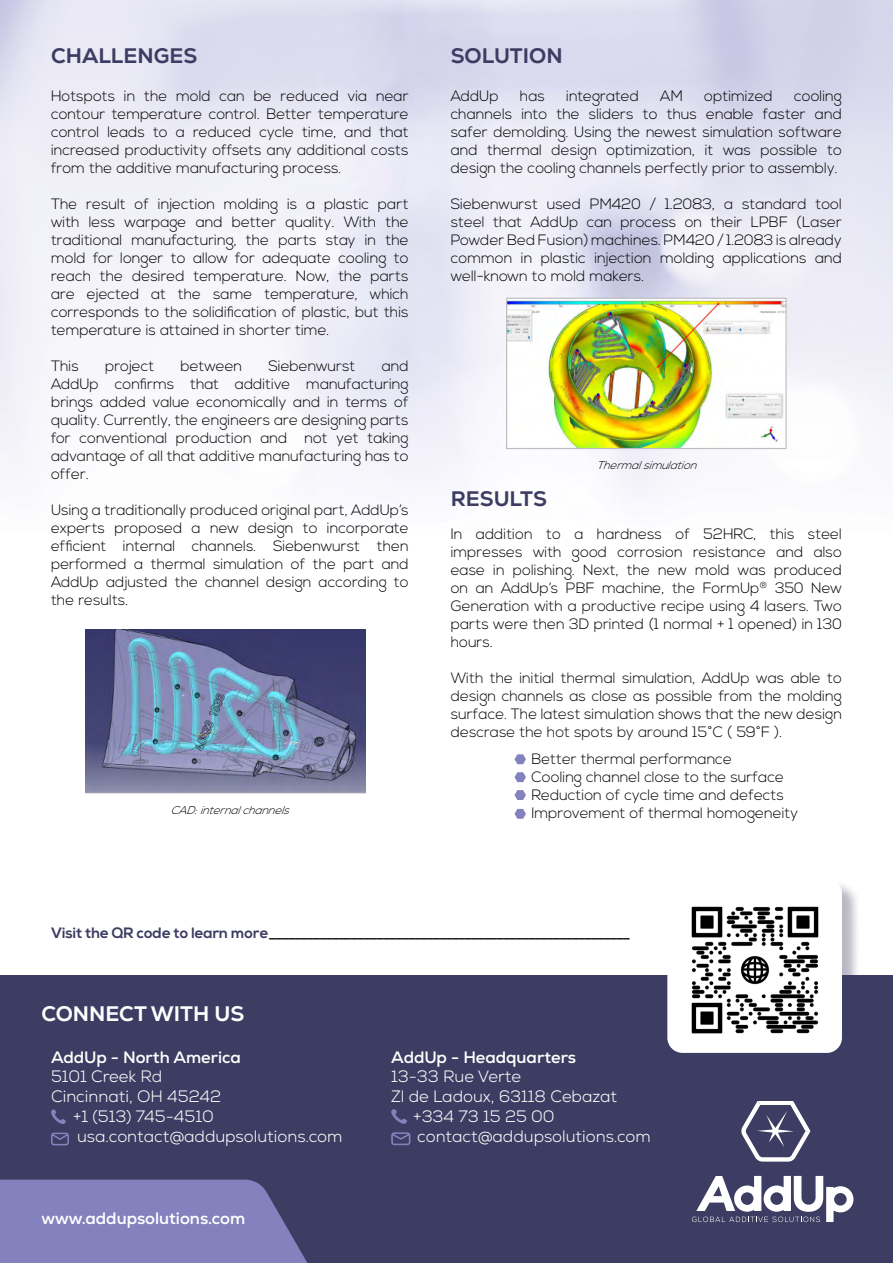
<style>
.page{position:relative;width:893px;height:1263px;background:#fff}
.page>*{position:absolute;margin:0;border:0;box-sizing:border-box;transform-origin:0 0}
.t1{font:800 21px "Nexa";color:#3d3c62}
.t2{font:800 21px "Nexa";color:#fff}
.t3{font:300 16.5px "Nexa";color:#fff}
.t4{font:700 16.5px "Nexa";color:#fff}
.t5{font:300 15px/18px "Nexa";color:#000;text-align:justify}
.t6{font:700 13.5px "Nexa";color:#000100}
.t7{font:italic 300 11.25px "Nexa";color:#000}
.s1{font-size:15px;color:#3d3c62}
</style>
<div class="page">
<div style="left:0;top:975px;width:893px;height:288px;background:#3d3c62"></div>
<svg style="left:0;top:1179px;width:308px;height:84px;background:#7c7bb6"></svg>
<svg style="left:692px;top:1176px;width:161px;height:46px"></svg>
<svg style="left:741px;top:1101px;width:69px;height:60px"></svg>
<div style="left:669px;top:881px;width:192px;height:190px;background:#3d3c62;opacity:.36"></div>
<div style="left:667px;top:878px;width:175px;height:175px;background:#fff;border-radius:15px"></div>
<img style="left:85px;top:629px;width:281px;height:165px">
<img style="left:508px;top:300px;width:277px;height:147px">
<div style="left:506px;top:298px;width:281px;height:151px;border:1px solid #bcbec0"></div>
<svg style="left:514px;top:754px;width:12px;height:10px"></svg>
<svg style="left:514px;top:772px;width:12px;height:10px"></svg>
<svg style="left:514px;top:790px;width:12px;height:10px"></svg>
<svg style="left:514px;top:809px;width:12px;height:10px"></svg>
<svg style="left:391px;top:1132px;width:19px;height:13px"></svg>
<svg style="left:391px;top:1109px;width:16px;height:15px"></svg>
<svg style="left:51px;top:1132px;width:18px;height:13px"></svg>
<svg style="left:51px;top:1109px;width:15px;height:15px"></svg>
<img style="left:691px;top:906px;width:128px;height:128px">
<h1 class="t1" style="left:51px;top:43px;width:148px">CHALLENGES</h1>
<h1 class="t1" style="left:451px;top:43px;width:113px">SOLUTION</h1>
<p class="t5" style="left:51px;top:87px;width:359px">Hotspots in the mold can be reduced via near contour temperature control. Better temperature control leads to a reduced cycle time, and that increased productivity offsets any additional costs from the additive manufacturing process.</p>
<p class="t5" style="left:51px;top:195px;width:359px">The result of injection molding is a plastic part with less warpage and better quality. With the traditional manufacturing, the parts stay in the mold for longer to allow for adequate cooling to reach the desired temperature. Now, the parts are ejected at the same temperature, which corresponds to the solidification of plastic, but this temperature is attained in shorter time.</p>
<p class="t5" style="left:51px;top:357px;width:29px">This</p>
<p class="t5" style="left:105px;top:357px;width:51px">project</p>
<p class="t5" style="left:180px;top:357px;width:63px">between</p>
<p class="t5" style="left:268px;top:357px;width:89px">Siebenwurst</p>
<p class="t5" style="left:451px;top:87px;width:49px">AddUp</p>
<p class="t5" style="left:520px;top:87px;width:27px">has</p>
<p class="t5" style="left:566px;top:87px;width:74px">integrated</p>
<p class="t5" style="left:660px;top:87px;width:24px">AM</p>
<p class="t5" style="left:704px;top:87px;width:70px">optimized</p>
<p class="t5" style="left:451px;top:87px;width:393px;text-indent:343px">cooling channels into the sliders to thus enable faster and safer demolding. Using the newest simulation software and thermal design optimization, it was possible to design the cooling channels perfectly prior to assembly.</p>
<p class="t5" style="left:451px;top:195px;width:393px">Siebenwurst used PM420 / 1.2083, a standard tool steel that AddUp can process on their LPBF (Laser Powder Bed Fusion) machines. PM420 / 1.2083 is already common in plastic injection molding applications and well-known to mold makers.</p>
<p class="t5" style="left:51px;top:357px;width:359px;text-indent:331px">and AddUp confirms that additive manufacturing brings added value economically and in terms of quality. Currently, the engineers are designing parts for conventional production and not yet taking advantage of all that additive manufacturing has to offer.</p>
<p class="t5" style="left:51px;top:501px;width:359px">Using a traditionally produced original part, AddUp’s experts proposed a new design to incorporate efficient internal channels. Siebenwurst then performed a thermal simulation of the part and AddUp adjusted the channel design according to the results.</p>
<p class="t7" style="left:596px;top:459px;width:106px">Thermalsimulation</p>
<h1 class="t1" style="left:451px;top:485px;width:98px">RESULTS</h1>
<p class="t5" style="left:451px;top:525px;width:393px">In addition to a hardness of 52HRC, this steel impresses with good corrosion resistance and also ease in polishing. Next, the new mold was produced on an AddUp’s PBF machine, the FormUp<sup>®</sup> 350 New Generation with a productive recipe using 4 lasers. Two parts were then 3D printed (1 normal + 1 opened) in 130 hours.</p>
<p class="t5" style="left:451px;top:669px;width:393px">With the initial thermal simulation, AddUp was able to design channels as close as possible from the molding surface. The latest simulation shows that the new design descrase the hot spots by around 15°C ( 59°F ).</p>
<p class="t5" style="left:531px;top:750px;width:268px;text-align:left">Better thermal performance<br>Cooling channel close to the surface Reduction of cycle time and defects Improvement of thermal homogeneity</p>
<p class="t7" style="left:171px;top:804px;width:125px">CAD:internalchannels</p>
<p class="t6" style="left:51px;top:925px;width:581px"><span class="s1">Visit the QR code to learn more</span>_________________________________________________________</p>
<h1 class="t2" style="left:41px;top:1001px;width:204px">CONNECT WITH US</h1>
<p class="t4" style="left:51px;top:1046px;width:191px">AddUp - North America</p>
<p class="t3" style="left:51px;top:1067px;width:113px">5101 Creek Rd</p>
<p class="t3" style="left:51px;top:1086px;width:172px">Cincinnati, OH 45242</p>
<p class="t3" style="left:73px;top:1106px;width:143px">+1 (513) 745-4510</p>
<p class="t3" style="left:77px;top:1126px;width:267px">usa.contact@addupsolutions.com</p>
<p class="t4" style="left:41px;top:1208px;width:205px">www.addupsolutions.com</p>
<p class="t4" style="left:391px;top:1046px;width:187px">AddUp - Headquarters</p>
<p class="t3" style="left:391px;top:1067px;width:131px">13-33 Rue Verte</p>
<p class="t3" style="left:391px;top:1086px;width:227px">Zl de Ladoux, 63118 Cebazat</p>
<p class="t3" style="left:413px;top:1106px;width:143px">+334 73 15 25 00</p>
<p class="t3" style="left:417px;top:1126px;width:235px">contact@addupsolutions.com</p>
</div>
